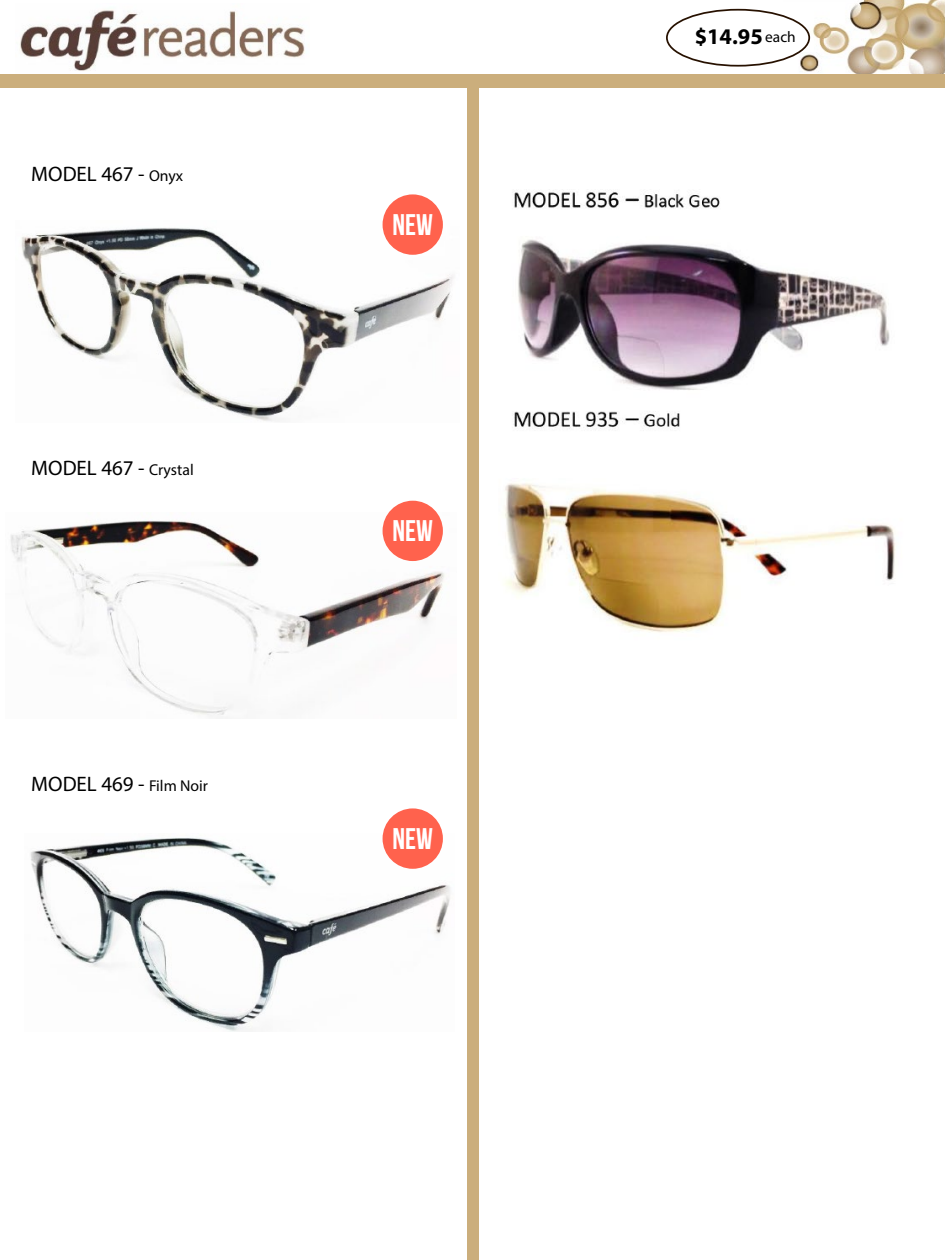
<style>
.page{position:relative;width:945px;height:1260px;background:#fff}
.page>*{position:absolute;margin:0;border:0;box-sizing:border-box;transform-origin:0 0}
.t1{font:700 29.75px "Bebas Neue";color:#fff}
.t2{font:700 22.4px "Myriad Pro";color:#000}
.t3{font:21px "Myriad Pro";color:#000}
.s1{font-size:15.75px}
.s2{font-weight:400;font-size:15.4px}
</style>
<div class="page">
<img style="left:10px;top:513px;width:435px;height:203px">
<img style="left:504px;top:190px;width:392px;height:443px">
<img style="left:783px;top:0;width:162px;height:74px">
<img style="left:20px;top:10px;width:285px;height:61px">
<div style="left:0;top:74px;width:945px;height:14px;background:#cbae7c"></div>
<div style="left:467px;top:76px;width:12px;height:1184px;background:#cbae7c"></div>
<img style="left:21px;top:220px;width:433px;height:201px">
<img style="left:30px;top:834px;width:420px;height:198px">
<div style="left:667px;top:10px;width:142px;height:56px;background:#fff;border-radius:50%"></div>
<div style="left:666px;top:9px;width:144px;height:58px;border:2px solid #271100;border-radius:50%"></div>
<div style="left:383px;top:194px;width:60px;height:61px;background:#ff624d;border-radius:50%"></div>
<div style="left:383px;top:501px;width:60px;height:60px;background:#ff624d;border-radius:50%"></div>
<div style="left:383px;top:808px;width:60px;height:61px;background:#ff624d;border-radius:50%"></div>
<p class="t3" style="left:31px;top:161px;width:153px">MODEL 467 - <span class="s1">Onyx</span></p>
<p class="t3" style="left:31px;top:455px;width:164px">MODEL 467 - <span class="s1">Crystal</span></p>
<p class="t3" style="left:31px;top:771px;width:178px">MODEL 469 - <span class="s1">Film Noir</span></p>
<h1 class="t1" style="left:392px;top:208px;width:42px">NEW</h1>
<h1 class="t1" style="left:392px;top:514px;width:42px">NEW</h1>
<h1 class="t1" style="left:392px;top:822px;width:42px">NEW</h1>
<p class="t2" style="left:695px;top:22px;width:103px">$14.95 <span class="s2">each</span></p>
</div>
